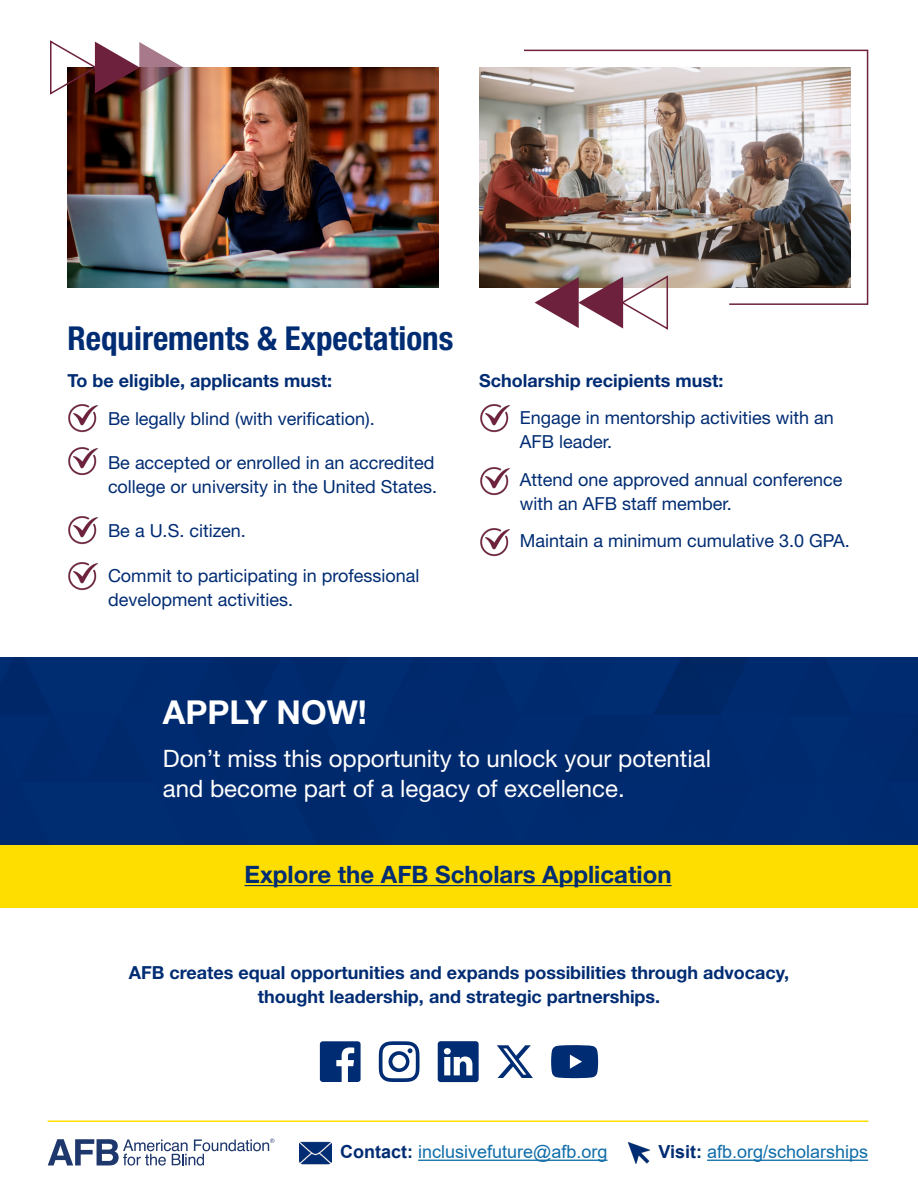
<style>
.page{position:relative;width:918px;height:1188px;background:#fff}
.page>*{position:absolute;margin:0;border:0;box-sizing:border-box;transform-origin:0 0}
.t1{font:700 condensed 33px "Helvetica Neue LT Std";color:#002c73}
.t2{font:700 33px "Helvetica Neue LT Std";color:#fff}
.t3{font:24px/30px "Helvetica Neue LT Std";color:#fff}
.t4{font:700 24px "Helvetica Neue LT Std";color:#002c73}
.t5{font:18px/24px "Helvetica Neue LT Std";color:#002c73}
.t6{font:700 18px/24px "Helvetica Neue LT Std";color:#002c73;text-align:center}
.t7{font:18px "Arial";color:#106da9}
.s1{color:#fff}
.s2{font-weight:700;color:#002c73}
</style>
<div class="page">
<img style="left:68px;top:68px;width:371px;height:219px">
<img style="left:479px;top:68px;width:43px;height:219px">
<img style="left:69px;top:404px;width:29px;height:28px">
<img style="left:69px;top:447px;width:29px;height:29px">
<img style="left:69px;top:516px;width:29px;height:29px">
<img style="left:69px;top:562px;width:29px;height:28px">
<svg style="left:50px;top:40px;width:133px;height:56px"></svg>
<img style="left:300px;top:1141px;width:32px;height:24px">
<hr style="left:418px;top:1160px;width:190px;height:1px;background:#106da9">
<hr style="left:707px;top:1160px;width:161px;height:1px;background:#106da9">
<img style="left:629px;top:1143px;width:21px;height:20px">
<hr style="left:48px;top:1120px;width:820px;height:2px;background:#fedd00">
<svg style="left:540px;top:306px;width:128px;height:24px"></svg>
<img style="left:522px;top:49px;width:347px;height:257px">
<div style="left:0;top:657px;width:918px;height:188px;background:#002b6f"></div>
<img style="left:481px;top:404px;width:29px;height:28px">
<img style="left:481px;top:467px;width:29px;height:28px">
<img style="left:481px;top:528px;width:29px;height:29px">
<div style="left:0;top:845px;width:918px;height:63px;background:#fedd00"></div>
<hr style="left:245px;top:885px;width:427px;height:1px;background:#002c73">
<svg style="left:320px;top:1041px;width:41px;height:41px"></svg>
<svg style="left:379px;top:1041px;width:41px;height:41px"></svg>
<svg style="left:438px;top:1041px;width:41px;height:41px"></svg>
<svg style="left:497px;top:1045px;width:36px;height:33px"></svg>
<svg style="left:551px;top:1045px;width:47px;height:33px;background:#1d4483"></svg>
<svg style="left:48px;top:1138px;width:226px;height:28px"></svg>
<h1 class="t1" style="left:68px;top:318px;width:387px">Requirements &amp; Expectations</h1>
<p class="t6" style="left:68px;top:368px;width:266px">To be eligible, applicants must:</p>
<p class="t5" style="left:81px;top:406px;width:295px"><span class="s1">•</span> Be legally blind (with verification).</p>
<p class="t5" style="left:81px;top:450px;width:358px;text-align:right"><span class="s1">•</span> Be accepted or enrolled in an accredited college or university in the United States.</p>
<p class="t5" style="left:81px;top:519px;width:166px"><span class="s1">•</span> Be a U.S. citizen.</p>
<p class="t5" style="left:108px;top:563px;width:313px;text-indent:-27px"><span class="s1">•</span> Commit to participating in professional development activities.</p>
<p class="t6" style="left:479px;top:368px;width:246px">Scholarship recipients must:</p>
<p class="t5" style="left:520px;top:405px;width:316px;text-indent:-27px"><span class="s1">•</span> Engage in mentorship activities with an<br>AFB leader.</p>
<p class="t5" style="left:520px;top:467px;width:324px;text-indent:-27px"><span class="s1">•</span> Attend one approved annual conference with an AFB staff member.</p>
<p class="t5" style="left:493px;top:528px;width:359px"><span class="s1">•</span> Maintain a minimum cumulative 3.0 GPA.</p>
<h1 class="t2" style="left:163px;top:692px;width:206px">APPLY NOW!</h1>
<h2 class="t3" style="left:163px;top:744px;width:550px">Don’t miss this opportunity to unlock your potential and become part of a legacy of excellence.</h2>
<h2 class="t4" style="left:245px;top:860px;width:429px">Explore the AFB Scholars Application</h2>
<p class="t6" style="left:129px;top:961px;width:662px">AFB creates equal opportunities and expands possibilities through advocacy, thought leadership, and strategic partnerships.</p>
<p class="t7" style="left:340px;top:1140px;width:269px"><span class="s2">Contact:</span> inclusivefuture@afb.org</p>
<p class="t7" style="left:658px;top:1140px;width:211px"><span class="s2">Visit:</span> afb.org/scholarships</p>
</div>
